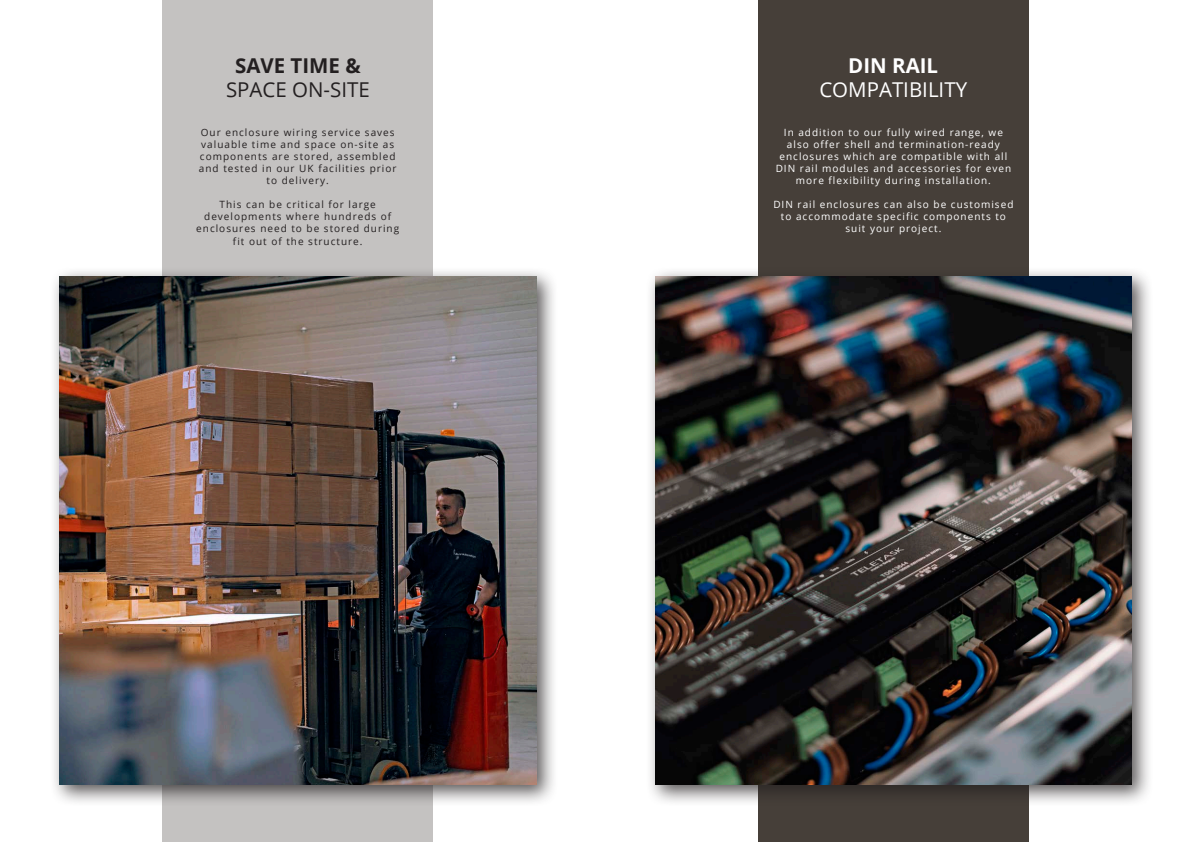
<style>
.page{position:relative;width:1191px;height:842px;background:#fff}
.page>*{position:absolute;margin:0;border:0;box-sizing:border-box;transform-origin:0 0}
.t1{font:20.5px/24.6px "Open Sans";color:#231f20;text-align:center}
.t2{font:20.5px "Open Sans";color:#fff}
.t3{font:700 20.5px "Open Sans";color:#fff}
.t4{font:10px/12px "Open Sans";letter-spacing:.1em;color:#fff;text-align:center}
.t5{font:10px/12px "Open Sans";letter-spacing:.1em;color:#231f20;text-align:center}
.s1{font-weight:700}
</style>
<div class="page">
<div style="left:757px;top:0;width:271px;height:842px;background:#463f39"></div>
<div style="left:645px;top:266px;width:508px;height:541px;background:#231f20;opacity:.75"></div>
<img style="left:655px;top:276px;width:476px;height:509px">
<div style="left:162px;top:0;width:271px;height:842px;background:#c4c2c1"></div>
<div style="left:50px;top:266px;width:508px;height:541px;background:#231f20;opacity:.75"></div>
<img style="left:60px;top:276px;width:476px;height:509px">
<p class="t1" style="left:226px;top:52px;width:145px"><span class="s1">SAVE TIME &amp;<br></span>SPACE ON-SITE</p>
<p class="t5" style="left:199px;top:127px;width:199px">Our enclosure wiring service saves valuable time and space on-site as components are stored, assembled and tested in our UK facilities prior to delivery.</p>
<p class="t5" style="left:196px;top:199px;width:204px">This can be critical for large developments where hundreds of enclosures need to be stored during fit out of the structure.</p>
<p class="t3" style="left:848px;top:51px;width:91px">DIN RAIL</p>
<p class="t2" style="left:819px;top:76px;width:149px">COMPATIBILITY</p>
<p class="t4" style="left:775px;top:127px;width:237px">In addition to our fully wired range, we also offer shell and termination-ready enclosures which are compatible with all DIN rail modules and accessories for even more flexibility during installation.</p>
<p class="t4" style="left:773px;top:199px;width:242px">DIN rail enclosures can also be customised to accommodate specific components to suit your project.</p>
</div>
